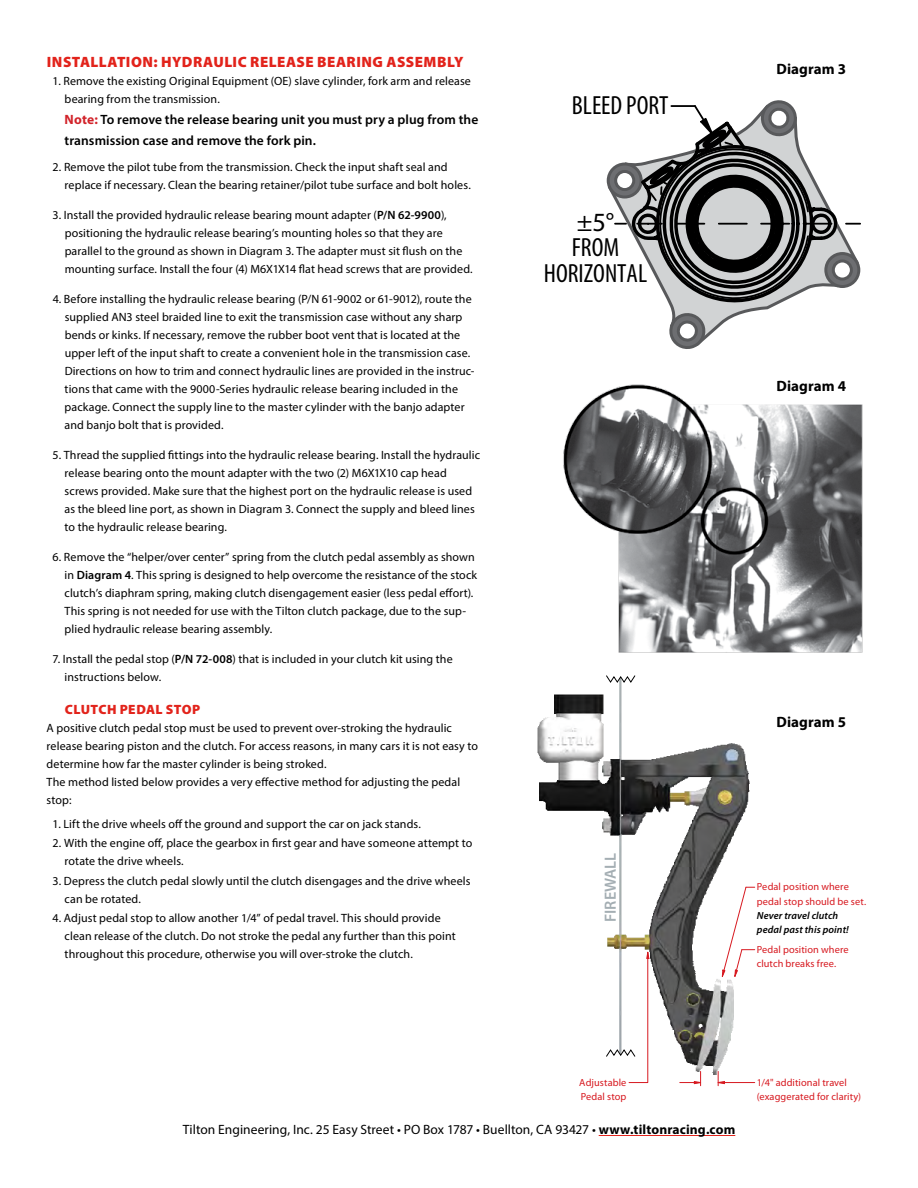
<style>
.page{position:relative;width:918px;height:1188px;background:#fff}
.page>*{position:absolute;margin:0;border:0;box-sizing:border-box;transform-origin:0 0}
.t1{font:condensed 26.4px/25.5px "Myriad Pro";color:#000;text-align:center}
.t2{font:26.4px "Myriad Pro";color:#000}
.t3{font:600 16.2px "Myriad Pro";letter-spacing:-.01em;color:#a4aeb3}
.t4{font:900 15px "Myriad Pro";letter-spacing:.035em;color:#e2231b}
.t5{font:700 15px "Myriad Pro";letter-spacing:.005em;color:#000}
.t6{font:600 13.5px/21px "Myriad Pro";letter-spacing:.005em;color:#000}
.t7{font:13.5px "Myriad Pro";letter-spacing:.005em;color:#000}
.t8{font:900 13.5px "Myriad Pro";letter-spacing:.03em;color:#e2231b}
.t9{font:12px/18px "Myriad Pro";letter-spacing:.005em;color:#000}
.t10{font:10.35px/14.2px "Myriad Pro";letter-spacing:.01em;color:#d71920}
.t11{font:italic 600 10.35px/14.2px "Myriad Pro";letter-spacing:.01em;color:#000}
.s1{font-weight:700;color:#d2232a}
.s2{font-weight:600}
.s3{font-weight:700}
</style>
<div class="page">
<img style="left:563px;top:384px;width:300px;height:269px">
<svg style="left:607px;top:165px;width:253px;height:123px"></svg>
<svg style="left:608px;top:164px;width:33px;height:33px"></svg>
<div style="left:607px;top:163px;width:36px;height:36px;border:3px solid #58595b;border-radius:50%"></div>
<svg style="left:826px;top:254px;width:33px;height:33px"></svg>
<div style="left:824px;top:252px;width:36px;height:36px;border:3px solid #58595b;border-radius:50%"></div>
<div style="left:614px;top:170px;width:21px;height:21px;border:3px solid #58595b;border-radius:50%"></div>
<div style="left:833px;top:261px;width:18px;height:18px;background:#fff;border-radius:50%"></div>
<div style="left:832px;top:259px;width:21px;height:22px;border:3px solid #58595b;border-radius:50%"></div>
<svg style="left:846px;top:223px;width:14px;height:2px"></svg>
<svg style="left:615px;top:100px;width:224px;height:249px"></svg>
<hr style="left:599px;top:1135px;width:136px;height:1px;background:#e2231b">
<img style="left:537px;top:684px;width:213px;height:391px">
<svg style="left:714px;top:1071px;width:11px;height:15px"></svg>
<svg style="left:680px;top:1071px;width:25px;height:15px"></svg>
<hr style="left:718px;top:1082px;width:37px;height:1px;background:#d71920">
<svg style="left:721px;top:886px;width:34px;height:95px"></svg>
<svg style="left:606px;top:675px;width:30px;height:9px"></svg>
<svg style="left:605px;top:948px;width:45px;height:135px"></svg>
<p class="t4" style="left:47px;top:52px;width:418px">INSTALLATION: HYDRAULIC RELEASE BEARING ASSEMBLY</p>
<p class="t9" style="left:65px;top:72px;width:408px;text-indent:-12px">1. Remove the existing Original Equipment (OE) slave cylinder, fork arm and release bearing from the transmission.</p>
<p class="t6" style="left:65px;top:109px;width:415px"><span class="s1">Note:</span> To remove the release bearing unit you must pry a plug from the transmission case and remove the fork pin.</p>
<p class="t9" style="left:65px;top:157px;width:408px;text-indent:-12px">2. Remove the pilot tube from the transmission. Check the input shaft seal and replace if necessary. Clean the bearing retainer/pilot tube surface and bolt holes.</p>
<p class="t9" style="left:65px;top:205px;width:410px;text-indent:-12px">3. Install the provided hydraulic release bearing mount adapter (<span class="s2">P/N 62-9900</span>), positioning the hydraulic release bearing’s mounting holes so that they are parallel to the ground as shown in Diagram 3. The adapter must sit flush on the mounting surface. Install the four (4) M6X1X14 flat head screws that are provided.</p>
<p class="t9" style="left:65px;top:289px;width:411px;text-indent:-12px">4. Before installing the hydraulic release bearing (P/N 61-9002 or 61-9012), route the supplied AN3 steel braided line to exit the transmission case without any sharp bends or kinks. If necessary, remove the rubber boot vent that is located at the upper left of the input shaft to create a convenient hole in the transmission case.<br>Directions on how to trim and connect hydraulic lines are provided in the instruc&shy;tions that came with the 9000-Series hydraulic release bearing included in the package. Connect the supply line to the master cylinder with the banjo adapter and banjo bolt that is provided.</p>
<p class="t9" style="left:65px;top:445px;width:417px;text-indent:-12px">5. Thread the supplied fittings into the hydraulic release bearing. Install the hydraulic release bearing onto the mount adapter with the two (2) M6X1X10 cap head screws provided. Make sure that the highest port on the hydraulic release is used as the bleed line port, as shown in Diagram 3. Connect the supply and bleed lines to the hydraulic release bearing.</p>
<p class="t9" style="left:65px;top:547px;width:414px;text-indent:-12px">6. Remove the “helper/over center” spring from the clutch pedal assembly as shown in <span class="s2">Diagram 4</span>. This spring is designed to help overcome the resistance of the stock clutch’s diaphram spring, making clutch disengagement easier (less pedal effort).<br>This spring is not needed for use with the Tilton clutch package, due to the sup&shy;plied hydraulic release bearing assembly.</p>
<p class="t9" style="left:65px;top:649px;width:390px;text-indent:-12px">7. Install the pedal stop (<span class="s2">P/N 72-008</span>) that is included in your clutch kit using the instructions below.</p>
<p class="t8" style="left:65px;top:700px;width:137px">CLUTCH PEDAL STOP</p>
<p class="t9" style="left:47px;top:718px;width:433px">A positive clutch pedal stop must be used to prevent over-stroking the hydraulic release bearing piston and the clutch. For access reasons, in many cars it is not easy to determine how far the master cylinder is being stroked.<br>The method listed below provides a very effective method for adjusting the pedal stop:</p>
<p class="t9" style="left:53px;top:814px;width:370px">1. Lift the drive wheels off the ground and support the car on jack stands.</p>
<p class="t9" style="left:65px;top:834px;width:409px;text-indent:-12px">2. With the engine off, place the gearbox in first gear and have someone attempt to rotate the drive wheels.</p>
<p class="t9" style="left:65px;top:871px;width:407px;text-indent:-12px">3. Depress the clutch pedal slowly until the clutch disengages and the drive wheels can be rotated.</p>
<p class="t9" style="left:65px;top:909px;width:393px;text-indent:-12px">4. Adjust pedal stop to allow another 1/4” of pedal travel. This should provide clean release of the clutch. Do not stroke the pedal any further than this point throughout this procedure, otherwise you will over-stroke the clutch.</p>
<h1 class="t1" style="left:572px;top:92px;width:98px">BLEED PORT</h1>
<h1 class="t2" style="left:577px;top:206px;width:39px">±5°</h1>
<h1 class="t1" style="left:544px;top:234px;width:105px">FROM<br>HORIZONTAL</h1>
<h2 class="t3" style="left:600px;top:922px;width:70px;rotate:-90deg">FIREWALL</h2>
<p class="t5" style="left:776px;top:59px;width:71px">Diagram 3</p>
<p class="t5" style="left:776px;top:376px;width:71px">Diagram 4</p>
<p class="t5" style="left:776px;top:712px;width:71px">Diagram 5</p>
<p class="t10" style="left:757px;top:880px;width:111px">Pedal position where pedal stop should be set.</p>
<p class="t11" style="left:757px;top:908px;width:93px">Never travel clutch pedal past this point!</p>
<p class="t10" style="left:757px;top:942px;width:93px">Pedal position where clutch breaks free.</p>
<p class="t10" style="left:579px;top:1075px;width:49px">Adjustable<br>Pedal stop</p>
<p class="t7" style="left:183px;top:1121px;width:554px">Tilton Engineering, Inc. 25 Easy Street • PO Box 1787 • Buellton, CA 93427 • <span class="s3">www.tiltonracing.com</span></p>
<p class="t10" style="left:757px;top:1075px;width:106px">1/4" additional travel (exaggerated for clarity)</p>
</div>
